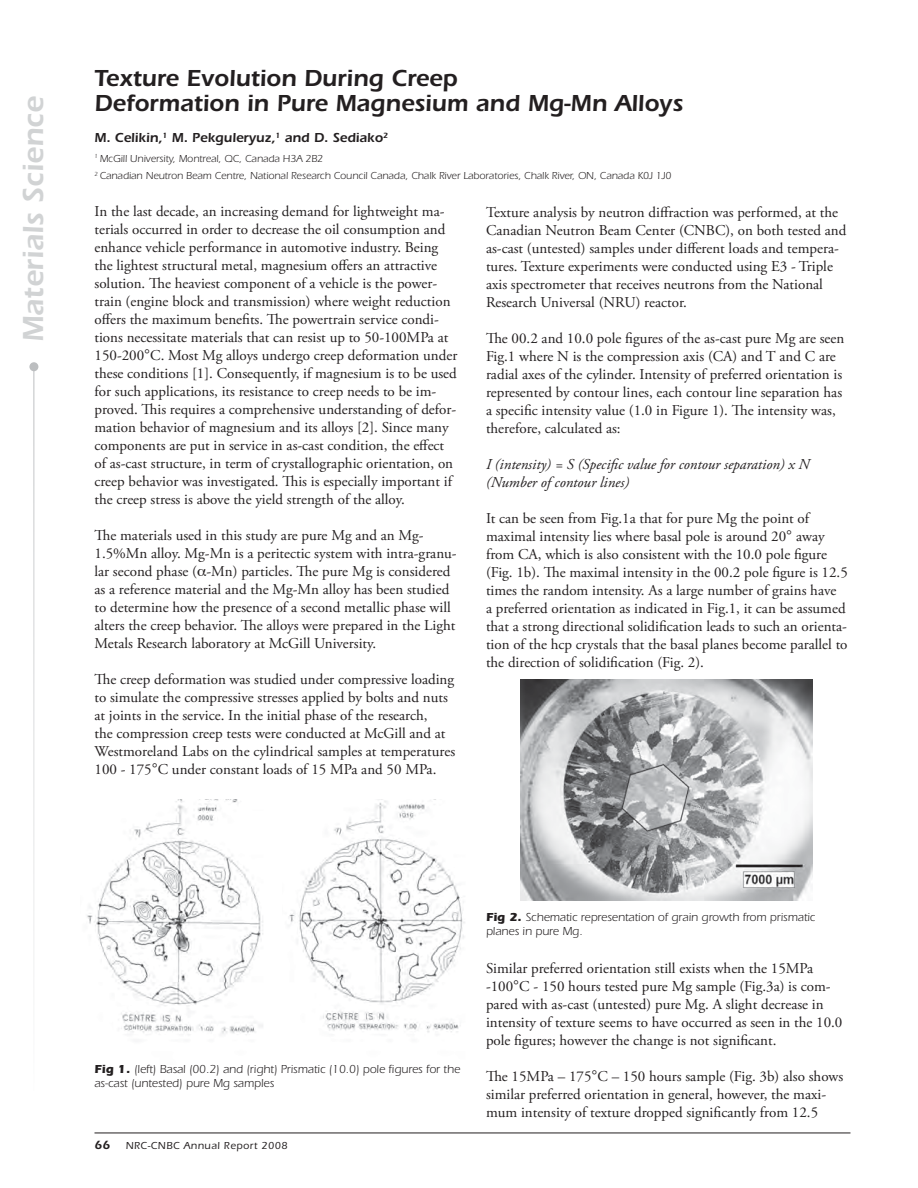
<style>
.page{position:relative;width:918px;height:1188px;background:#fff}
.page>*{position:absolute;margin:0;border:0;box-sizing:border-box;transform-origin:0 0}
.t1{font:600 30px "Itc Eras";color:#d1d3d4}
.t2{font:600 24px/25.5px "Itc Eras";color:#231f20}
.t3{font:15px/18px "Adobe Garamond Pro";color:#231f20}
.t4{font:italic 15px/18px "Adobe Garamond Pro";color:#231f20}
.t5{font:600 13.5px "Itc Eras";color:#231f20}
.t6{font:600 12.3px "Itc Eras";color:#231f20}
.t7{font:12px/13.5px "Itc Eras";color:#231f20}
.t8{font:10.5px/17.4px "Itc Eras";color:#231f20}
.t9{font:500 10.5px "Itc Eras";letter-spacing:.05em;color:#231f20}
.s1{font-weight:700}
</style>
<div class="page">
<div style="left:29px;top:362px;width:9px;height:9px;background:#bcbec0;border-radius:50%"></div>
<hr style="left:34px;top:367px;width:1px;height:739px;background:#fff">
<hr style="left:94px;top:1133px;width:756px;height:1px;background:#231f20">
<img style="left:87px;top:800px;width:176px;height:235px">
<img style="left:289px;top:800px;width:176px;height:233px">
<img style="left:520px;top:680px;width:293px;height:220px">
<h1 class="t1" style="left:16px;top:342px;width:247px;rotate:-90deg">Materials Science</h1>
<h2 class="t2" style="left:94px;top:65px;width:590px">Texture Evolution During Creep<br>Deformation in Pure Magnesium and Mg-Mn Alloys</h2>
<p class="t5" style="left:94px;top:130px;width:295px">M. Celikin,<sup>1</sup> M. Pekguleryuz,<sup>1</sup> and D. Sediako<sup>2</sup></p>
<p class="t8" style="left:94px;top:150px;width:578px"><sup>1</sup> McGill University, Montreal, QC, Canada H3A 2B2<br><sup>2</sup> Canadian Neutron Beam Centre, National Research Council Canada, Chalk River Laboratories, Chalk River, ON, Canada K0J 1J0</p>
<p class="t3" style="left:94px;top:202px;width:364px">In the last decade, an increasing demand for lightweight ma&shy;terials occurred in order to decrease the oil consumption and enhance vehicle performance in automotive industry. Being the lightest structural metal, magnesium offers an attractive solution. The heaviest component of a vehicle is the power&shy;train (engine block and transmission) where weight reduction offers the maximum benefits. The powertrain service condi&shy;tions necessitate materials that can resist up to 50-100MPa at 150-200 C. Most Mg alloys undergo creep deformation under these conditions [1]. Consequently, if magnesium is to be used for such applications, its resistance to creep needs to be im&shy;proved. This requires a comprehensive understanding of defor&shy;mation behavior of magnesium and its alloys [2]. Since many components are put in service in as-cast condition, the effect of as-cast structure, in term of crystallographic orientation, on creep behavior was investigated. This is especially important if the creep stress is above the yield strength of the alloy.</p>
<p class="t3" style="left:94px;top:526px;width:364px">The materials used in this study are pure Mg and an Mg-1.5%Mn alloy. Mg-Mn is a peritectic system with intra-granu&shy;lar second phase ( -Mn) particles. The pure Mg is considered as a reference material and the Mg-Mn alloy has been studied to determine how the presence of a second metallic phase will alters the creep behavior. The alloys were prepared in the Light Metals Research laboratory at McGill University.</p>
<p class="t3" style="left:94px;top:670px;width:362px">The creep deformation was studied under compressive loading to simulate the compressive stresses applied by bolts and nuts at joints in the service. In the initial phase of the research,<br>the compression creep tests were conducted at McGill and at Westmoreland Labs on the cylindrical samples at temperatures 100 - 175 C under constant loads of 15 MPa and 50 MPa.</p>
<p class="t3" style="left:486px;top:204px;width:362px">Texture analysis by neutron diffraction was performed, at the Canadian Neutron Beam Center (CNBC), on both tested and as-cast (untested) samples under different loads and tempera&shy;tures. Texture experiments were conducted using E3 - Triple axis spectrometer that receives neutrons from the National Research Universal (NRU) reactor.</p>
<p class="t3" style="left:486px;top:330px;width:360px">The 00.2 and 10.0 pole figures of the as-cast pure Mg are seen Fig.1 where N is the compression axis (CA) and T and C are radial axes of the cylinder. Intensity of preferred orientation is represented by contour lines, each contour line separation has a specific intensity value (1.0 in Figure 1). The intensity was, therefore, calculated as:</p>
<p class="t4" style="left:486px;top:455px;width:325px">I (intensity) = S (Specific value for contour separation) x N (Number of contour lines)</p>
<p class="t3" style="left:486px;top:510px;width:363px">It can be seen from Fig.1a that for pure Mg the point of maximal intensity lies where basal pole is around 20 away from CA, which is also consistent with the 10.0 pole figure (Fig. 1b). The maximal intensity in the 00.2 pole figure is 12.5 times the random intensity. As a large number of grains have<br>a preferred orientation as indicated in Fig.1, it can be assumed that a strong directional solidification leads to such an orienta&shy;tion of the hcp crystals that the basal planes become parallel to the direction of solidification (Fig. 2).</p>
<p class="t7" style="left:94px;top:1063px;width:367px"><span class="s1">Fig 1.</span> (left) Basal (00.2) and (right) Prismatic (10.0) pole figures for the as-cast (untested) pure Mg samples</p>
<p class="t6" style="left:94px;top:1138px;width:17px">66</p>
<p class="t9" style="left:126px;top:1140px;width:163px">NRC-CNBC Annual Report 2008</p>
<p class="t7" style="left:486px;top:911px;width:331px"><span class="s1">Fig 2.</span> Schematic representation of grain growth from prismatic planes in pure Mg.</p>
<p class="t3" style="left:486px;top:960px;width:358px">Similar preferred orientation still exists when the 15MPa -100 C - 150 hours tested pure Mg sample (Fig.3a) is com&shy;pared with as-cast (untested) pure Mg. A slight decrease in intensity of texture seems to have occurred as seen in the 10.0 pole figures; however the change is not significant.</p>
<p class="t3" style="left:486px;top:1068px;width:359px">The 15MPa – 175 C – 150 hours sample (Fig. 3b) also shows similar preferred orientation in general, however, the maxi&shy;mum intensity of texture dropped significantly from 12.5</p>
</div>
